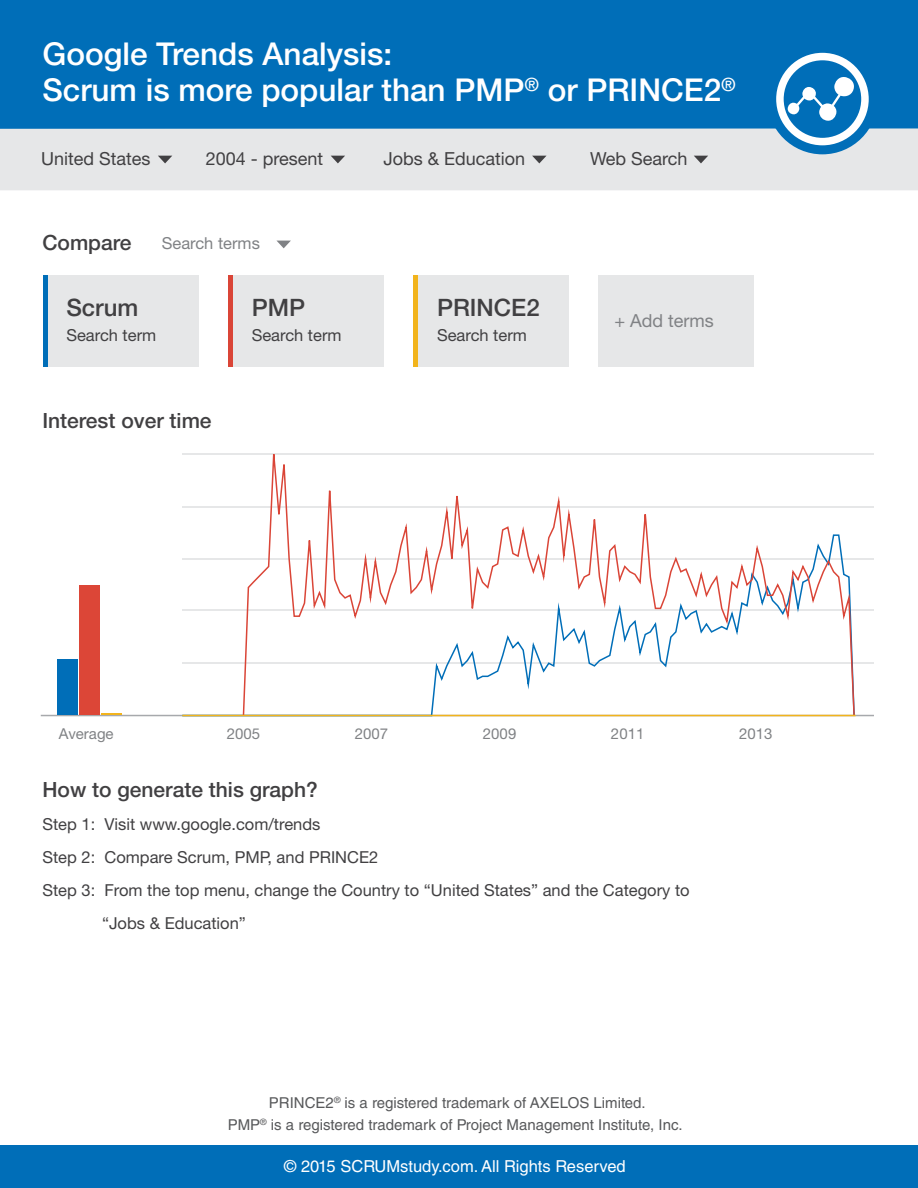
<style>
.page{position:relative;width:918px;height:1188px;background:#fff}
.page>*{position:absolute;margin:0;border:0;box-sizing:border-box;transform-origin:0 0}
.t1{font:500 31.5px/36px "Helvetica Neue LT Std";color:#fff}
.t2{font:500 24px "Helvetica Neue LT Std";color:#414042}
.t3{font:500 21px "Helvetica Neue LT Std";color:#414042}
.t4{font:18px "Helvetica Neue LT Std";color:#414042}
.t5{font:18px "Helvetica Neue LT Std";color:#808285}
.t6{font:16.5px "Helvetica Neue LT Std";color:#414042}
.t7{font:16.5px "Helvetica LT Std";color:#fff}
.t8{font:16.5px "Helvetica Neue LT Std";color:#808285}
.t9{font:15px/22.5px "Helvetica LT Std";color:#58595b;text-align:center}
.t10{font:15px "Helvetica Neue LT Std";color:#808285}
</style>
<div class="page">
<div style="left:0;top:0;width:918px;height:129px;background:#006eb8"></div>
<hr style="left:182px;top:662px;width:692px;height:2px;background:#e6e7e8">
<hr style="left:182px;top:610px;width:692px;height:1px;background:#e6e7e8">
<hr style="left:182px;top:559px;width:692px;height:1px;background:#e6e7e8">
<hr style="left:182px;top:506px;width:692px;height:1px;background:#e6e7e8">
<hr style="left:182px;top:453px;width:692px;height:2px;background:#e6e7e8">
<div style="left:0;top:128px;width:918px;height:62px;background:#e6e7e8"></div>
<svg style="left:158px;top:156px;width:14px;height:7px"></svg>
<svg style="left:331px;top:156px;width:14px;height:7px"></svg>
<svg style="left:532px;top:156px;width:14px;height:7px"></svg>
<svg style="left:694px;top:156px;width:14px;height:7px"></svg>
<div style="left:599px;top:276px;width:155px;height:91px;background:#e6e7e8"></div>
<hr style="left:41px;top:715px;width:833px;height:1px;background:#a7a9ac">
<svg style="left:277px;top:241px;width:14px;height:7px"></svg>
<div style="left:43px;top:276px;width:155px;height:91px;background:#e6e7e8"></div>
<div style="left:228px;top:276px;width:155px;height:91px;background:#e6e7e8"></div>
<div style="left:414px;top:276px;width:155px;height:91px;background:#e6e7e8"></div>
<div style="left:57px;top:659px;width:21px;height:56px;background:#006eb8"></div>
<div style="left:79px;top:585px;width:21px;height:130px;background:#dc4637"></div>
<hr style="left:101px;top:713px;width:21px;height:2px;background:#f3b41c">
<svg style="left:242px;top:454px;width:614px;height:263px"></svg>
<hr style="left:182px;top:715px;width:674px;height:1px;background:#f2b41c">
<div style="left:0;top:1145px;width:918px;height:43px;background:#006eb8"></div>
<hr style="left:43px;top:276px;width:4px;height:91px;background:#006eb8">
<div style="left:228px;top:276px;width:5px;height:91px;background:#da4537"></div>
<hr style="left:414px;top:276px;width:4px;height:91px;background:#f2b41c">
<svg style="left:767px;top:44px;width:111px;height:110px"></svg>
<div style="left:776px;top:53px;width:93px;height:92px;border:8px solid #fff;border-radius:50%"></div>
<svg style="left:788px;top:77px;width:66px;height:44px"></svg>
<h1 class="t1" style="left:43px;top:36px;width:695px">Google Trends Analysis:<br>Scrum is more popular than PMP<sup>®</sup> or PRINCE2<sup>®</sup></h1>
<p class="t4" style="left:41px;top:148px;width:111px">United States</p>
<p class="t4" style="left:206px;top:148px;width:119px">2004 - present</p>
<p class="t4" style="left:383px;top:148px;width:143px">Jobs &amp; Education</p>
<p class="t4" style="left:590px;top:148px;width:99px">Web Search</p>
<p class="t3" style="left:42px;top:230px;width:91px">Compare</p>
<p class="t8" style="left:162px;top:234px;width:100px">Search terms</p>
<h2 class="t2" style="left:66px;top:293px;width:73px">Scrum</h2>
<p class="t6" style="left:66px;top:325px;width:91px">Search term</p>
<p class="t3" style="left:42px;top:408px;width:171px">Interest over time</p>
<h2 class="t2" style="left:252px;top:293px;width:55px">PMP</h2>
<p class="t6" style="left:252px;top:325px;width:91px">Search term</p>
<h2 class="t2" style="left:437px;top:293px;width:104px">PRINCE2</h2>
<p class="t6" style="left:437px;top:325px;width:91px">Search term</p>
<p class="t5" style="left:614px;top:310px;width:101px">+ Add terms</p>
<p class="t10" style="left:59px;top:725px;width:56px">Average</p>
<p class="t10" style="left:227px;top:725px;width:35px">2005</p>
<p class="t10" style="left:355px;top:725px;width:35px">2007</p>
<p class="t10" style="left:483px;top:725px;width:35px">2009</p>
<p class="t10" style="left:611px;top:725px;width:35px">2011</p>
<p class="t10" style="left:739px;top:725px;width:35px">2013</p>
<p class="t3" style="left:42px;top:778px;width:277px">How to generate this graph?</p>
<p class="t6" style="left:42px;top:815px;width:280px">Step 1: Visit www.google.com/trends</p>
<p class="t6" style="left:42px;top:848px;width:338px">Step 2: Compare Scrum, PMP, and PRINCE2</p>
<p class="t6" style="left:42px;top:881px;width:649px">Step 3: From the top menu, change the Country to “United States” and the Category to</p>
<p class="t6" style="left:102px;top:914px;width:145px">“Jobs &amp; Education”</p>
<p class="t9" style="left:228px;top:1091px;width:456px">PRINCE2<sup>®</sup> is a registered trademark of AXELOS Limited.<br>PMP<sup>®</sup> is a registered trademark of Project Management Institute, Inc.</p>
<p class="t7" style="left:284px;top:1157px;width:343px">© 2015 SCRUMstudy.com. All Rights Reserved</p>
</div>
